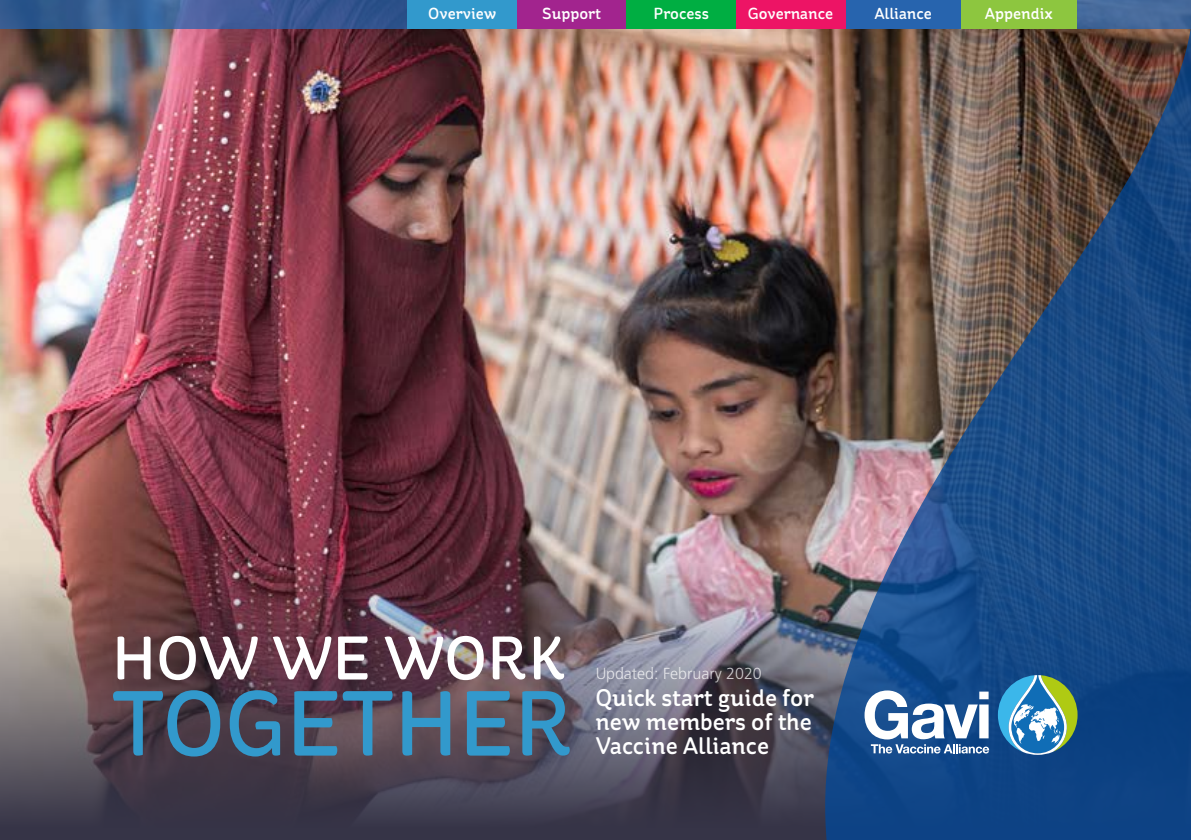
<style>
.page{position:relative;width:1191px;height:840px;background:#fff}
.page>*{position:absolute;margin:0;border:0;box-sizing:border-box;transform-origin:0 0}
.t1{font:500 92px "St Ryde";color:#3299cc}
.t2{font:500 61.4px "St Ryde";color:#fff}
.t3{font:500 24px/24px "St Ryde";color:#fff;text-align:justify}
.t4{font:500 16px "St Ryde";color:#fff}
.t5{font:300 16px "Frutiger LT Std";color:#fff}
</style>
<div class="page">
<img style="left:0;top:28px;width:825px;height:357px">
<img style="left:0;top:385px;width:825px;height:454px">
<img style="left:825px;top:28px;width:366px;height:811px">
<svg style="left:864px;top:690px;width:125px;height:63px"></svg>
<svg style="left:998px;top:674px;width:79px;height:80px;background:#5d99a9"></svg>
<svg style="left:0;top:0;width:1191px;height:28px;background:#3b5e95"></svg>
<div style="left:517px;top:0;width:109px;height:28px;background:#a2248e"></div>
<div style="left:407px;top:0;width:110px;height:28px;background:#3299cc"></div>
<div style="left:626px;top:0;width:110px;height:28px;background:#00ae42"></div>
<div style="left:845px;top:0;width:116px;height:28px;background:#2764ae"></div>
<div style="left:961px;top:0;width:115px;height:28px;background:#8dc63f"></div>
<div style="left:736px;top:0;width:109px;height:28px;background:#ed1465"></div>
<p class="t4" style="left:428px;top:4px;width:70px">Overview</p>
<p class="t4" style="left:542px;top:4px;width:61px">Support</p>
<p class="t4" style="left:653px;top:4px;width:57px">Process</p>
<p class="t4" style="left:748px;top:4px;width:87px">Governance</p>
<p class="t4" style="left:874px;top:4px;width:59px">Alliance</p>
<p class="t4" style="left:985px;top:4px;width:70px">Appendix</p>
<h2 class="t2" style="left:112px;top:621px;width:456px">HOW WE WORK</h2>
<h1 class="t1" style="left:112px;top:669px;width:463px">TOGETHER</h1>
<p class="t3" style="left:595px;top:686px;width:220px">Quick start guide for new members of the Vaccine Alliance</p>
<p class="t5" style="left:595px;top:664px;width:168px">Updated: February 2020</p>
</div>
